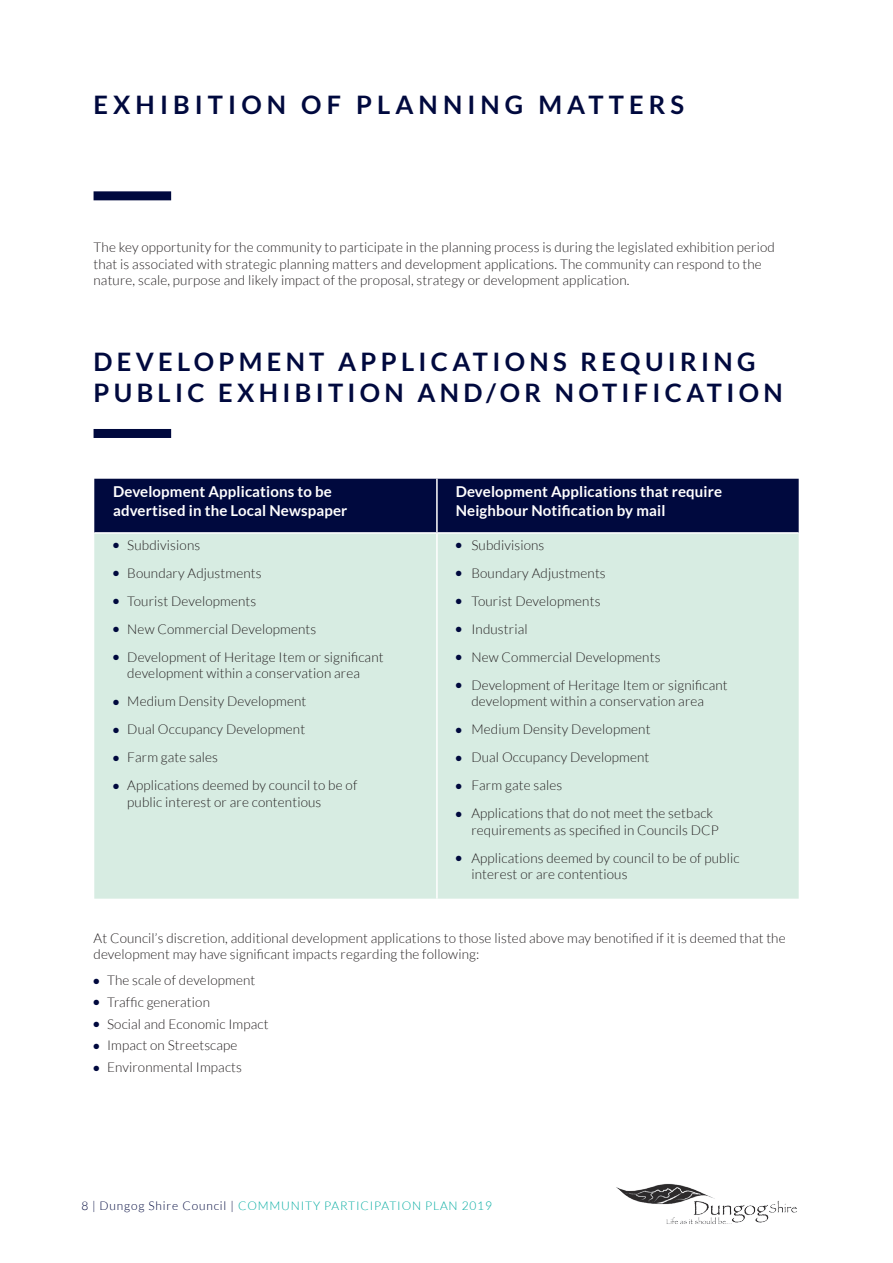
<style>
.page{position:relative;width:893px;height:1263px;background:#fff}
.page>*{position:absolute;margin:0;border:0;box-sizing:border-box;transform-origin:0 0}
.t1{font:700 25.5px/30.6px "Lato";letter-spacing:.17em;color:#00093e}
.t2{font:700 25.5px "Lato";letter-spacing:.2em;color:#00093e}
.t3{font:700 15px/19.5px "Lato";letter-spacing:.01em;color:#fff}
.t4{font:300 13.5px/16.5px "Lato";letter-spacing:.01em;color:#231f20}
.t5{font:300 12px "Lato";letter-spacing:.07em;color:#00aaa0}
.s1{color:#00093e}
</style>
<div class="page">
<div style="left:94px;top:191px;width:77px;height:9px;background:#00093e"></div>
<div style="left:94px;top:429px;width:77px;height:9px;background:#00093e"></div>
<div style="left:94px;top:479px;width:705px;height:53px;background:#00093e"></div>
<div style="left:94px;top:534px;width:705px;height:365px;background:#d7ece2"></div>
<hr style="left:436px;top:479px;width:2px;height:53px;background:#fff">
<hr style="left:436px;top:534px;width:2px;height:365px;background:#fff">
<img style="left:616px;top:1183px;width:181px;height:41px">
<p class="t2" style="left:94px;top:90px;width:592px">EXHIBITION OF PLANNING MATTERS</p>
<p class="t4" style="left:94px;top:239px;width:683px">The key opportunity for the community to participate in the planning process is during the legislated exhibition period that is associated with strategic planning matters and development applications. The community can respond to the nature, scale, purpose and likely impact of the proposal, strategy or development application.</p>
<p class="t1" style="left:94px;top:346px;width:691px">DEVELOPMENT APPLICATIONS REQUIRING<br>PUBLIC EXHIBITION AND/OR NOTIFICATION</p>
<p class="t3" style="left:113px;top:481px;width:236px">Development Applications to be advertised in the Local Newspaper</p>
<p class="t3" style="left:456px;top:481px;width:268px">Development Applications that require</p>
<p class="t3" style="left:456px;top:501px;width:211px">Neighbour Notification by mail</p>
<p class="t4" style="left:113px;top:537px;width:89px"><span class="s1">●</span> Subdivisions</p>
<p class="t4" style="left:113px;top:565px;width:150px"><span class="s1">●</span> Boundary Adjustments</p>
<p class="t4" style="left:113px;top:593px;width:145px"><span class="s1">●</span> Tourist Developments</p>
<p class="t4" style="left:113px;top:621px;width:205px"><span class="s1">●</span> New Commercial Developments</p>
<p class="t4" style="left:127px;top:649px;width:258px;text-indent:-14px"><span class="s1">●</span> Development of Heritage Item or significant development within a conservation area</p>
<p class="t4" style="left:113px;top:693px;width:195px"><span class="s1">●</span> Medium Density Development</p>
<p class="t4" style="left:113px;top:721px;width:194px"><span class="s1">●</span> Dual Occupancy Development</p>
<p class="t4" style="left:113px;top:749px;width:107px"><span class="s1">●</span> Farm gate sales</p>
<p class="t4" style="left:127px;top:777px;width:232px;text-indent:-14px"><span class="s1">●</span> Applications deemed by council to be of public interest or are contentious</p>
<p class="t4" style="left:456px;top:537px;width:90px"><span class="s1">●</span> Subdivisions</p>
<p class="t4" style="left:456px;top:565px;width:152px"><span class="s1">●</span> Boundary Adjustments</p>
<p class="t4" style="left:456px;top:593px;width:146px"><span class="s1">●</span> Tourist Developments</p>
<p class="t4" style="left:456px;top:621px;width:73px"><span class="s1">●</span> Industrial</p>
<p class="t4" style="left:456px;top:649px;width:206px"><span class="s1">●</span> New Commercial Developments</p>
<p class="t4" style="left:456px;top:677px;width:274px;text-align:center"><span class="s1">●</span> Development of Heritage Item or significant development within a conservation area</p>
<p class="t4" style="left:456px;top:721px;width:196px"><span class="s1">●</span> Medium Density Development</p>
<p class="t4" style="left:456px;top:749px;width:195px"><span class="s1">●</span> Dual Occupancy Development</p>
<p class="t4" style="left:456px;top:777px;width:108px"><span class="s1">●</span> Farm gate sales</p>
<p class="t4" style="left:471px;top:805px;width:249px;text-indent:-16px"><span class="s1">●</span> Applications that do not meet the setback requirements as specified in Councils DCP</p>
<p class="t4" style="left:471px;top:850px;width:270px;text-indent:-16px"><span class="s1">●</span> Applications deemed by council to be of public interest or are contentious</p>
<p class="t4" style="left:94px;top:929px;width:694px">At Council’s discretion, additional development applications to those listed above may benotified if it is deemed that the development may have significant impacts regarding the following:</p>
<p class="t4" style="left:94px;top:972px;width:163px"><span class="s1">●</span> The scale of development</p>
<p class="t4" style="left:94px;top:994px;width:118px"><span class="s1">●</span> Traffic generation</p>
<p class="t4" style="left:94px;top:1015px;width:176px"><span class="s1">●</span> Social and Economic Impact</p>
<p class="t4" style="left:94px;top:1037px;width:145px"><span class="s1">●</span> Impact on Streetscape</p>
<p class="t4" style="left:94px;top:1059px;width:150px"><span class="s1">●</span> Environmental Impacts</p>
<p class="t5" style="left:81px;top:1199px;width:412px"><span class="s1">8 | Dungog Shire Council |</span> COMMUNITY PARTICIPATION PLAN 2019</p>
</div>
